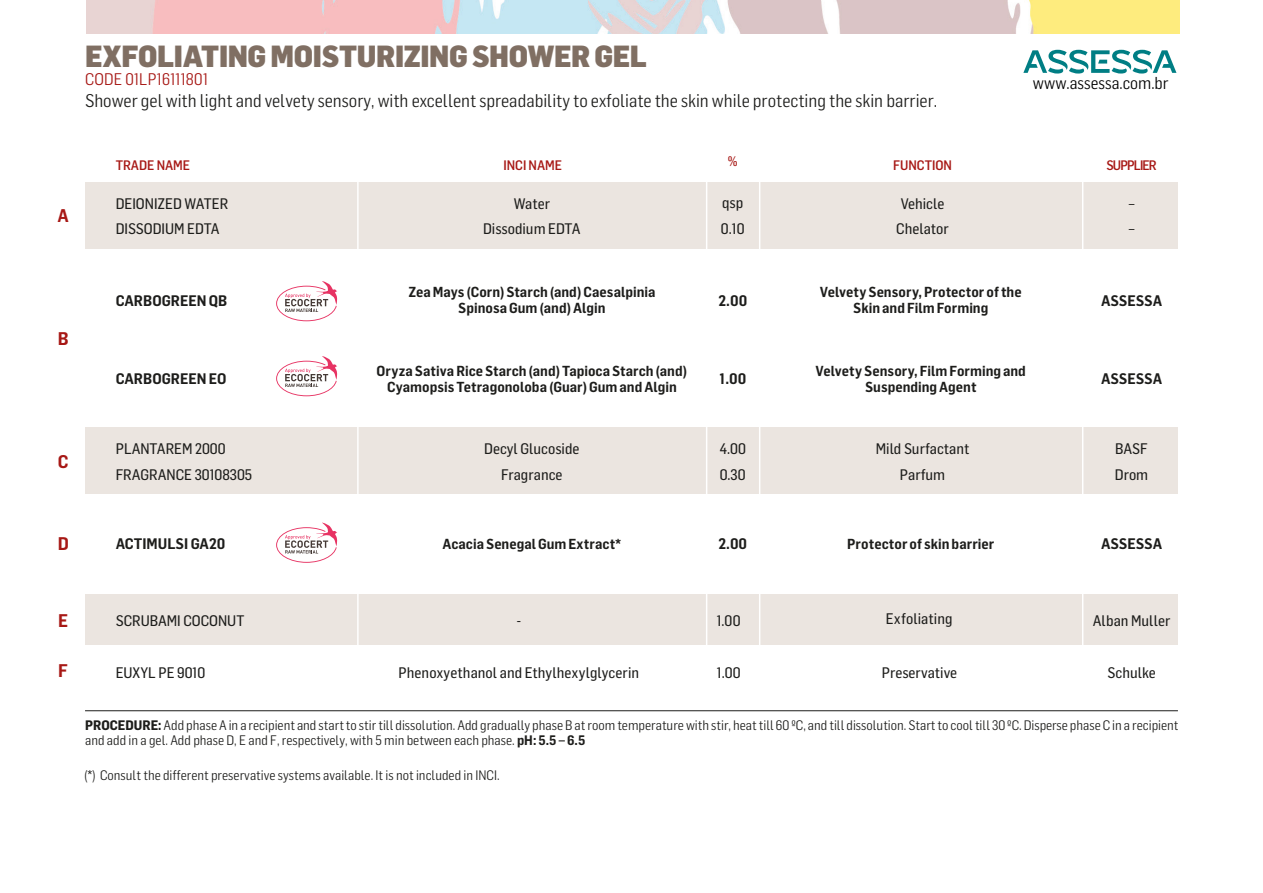
<style>
.page{position:relative;width:1263px;height:893px;background:#fff}
.page>*{position:absolute;margin:0;border:0;box-sizing:border-box;transform-origin:0 0}
.t1{font:900 30px "Flama Semicond";letter-spacing:-.015em;color:#806f63}
.t2{font:18px "Flama Semicond";color:#1d1d1b}
.t3{font:600 18px "Flama Semicond";color:#a71815}
.t4{font:16.95px "Flama Semicond";color:#000}
.t5{font:16.5px "Flama Semicond";letter-spacing:.01em;color:#a71815}
.t6{font:15px "Flama Semicond Basic";color:#1d1d1b}
.t7{font:600 15px "Flama Semicond";color:#1d1d1b}
.t8{font:600 14.25px/16.5px "Flama Semicond";color:#1d1d1b;text-align:center}
.t9{font:13.5px/15px "Flama Semicond";color:#1d1d1b}
.t10{font:500 13.5px "Flama Semicond";color:#a71815}
.t11{font:500 13.5px "Flama Semicond";letter-spacing:-.065em;color:#a71815}
.s1{font-weight:700}
.s2{font-weight:600}
</style>
<div class="page">
<div style="left:85px;top:182px;width:1093px;height:67px;background:#ebe5e0"></div>
<hr style="left:85px;top:710px;width:1093px;height:1px;background:#1d1d1b">
<img style="left:86px;top:0;width:1093px;height:33px">
<div style="left:85px;top:427px;width:1093px;height:67px;background:#ebe5e0"></div>
<div style="left:85px;top:594px;width:1093px;height:51px;background:#ebe5e0"></div>
<hr style="left:357px;top:179px;width:2px;height:525px;background:#fff">
<hr style="left:706px;top:176px;width:1px;height:528px;background:#fff">
<hr style="left:759px;top:176px;width:1px;height:528px;background:#fff">
<hr style="left:1082px;top:176px;width:1px;height:528px;background:#fff">
<svg style="left:276px;top:281px;width:61px;height:40px"></svg>
<svg style="left:276px;top:356px;width:61px;height:40px"></svg>
<svg style="left:276px;top:522px;width:61px;height:41px"></svg>
<svg style="left:1023px;top:50px;width:153px;height:24px"></svg>
<h1 class="t1" style="left:85px;top:38px;width:564px">EXFOLIATING MOISTURIZINGSHOWER GEL</h1>
<p class="t5" style="left:85px;top:70px;width:125px">CODE 01LP16111801</p>
<h2 class="t2" style="left:85px;top:90px;width:854px">Shower gel with light and velvety sensory, with excellent spreadability to exfoliate the skin while protecting the skin barrier.</h2>
<p class="t4" style="left:1033px;top:74px;width:137px">www.assessa.com.br</p>
<h2 class="t3" style="left:58px;top:206px;width:13px">A</h2>
<p class="t10" style="left:116px;top:157px;width:76px">TRADE NAME</p>
<p class="t10" style="left:503px;top:157px;width:60px">INCI NAME</p>
<p class="t10" style="left:728px;top:154px;width:11px">%</p>
<p class="t10" style="left:893px;top:157px;width:60px">FUNCTION</p>
<p class="t11" style="left:1106px;top:157px;width:52px">SUPPLIER</p>
<p class="t6" style="left:116px;top:195px;width:114px">DEIONIZED WATER</p>
<p class="t6" style="left:514px;top:195px;width:38px">Water</p>
<p class="t6" style="left:722px;top:194px;width:23px">qsp</p>
<p class="t6" style="left:901px;top:195px;width:45px">Vehicle</p>
<p class="t6" style="left:116px;top:220px;width:106px">DISSODIUM EDTA</p>
<p class="t6" style="left:483px;top:220px;width:99px">Dissodium EDTA</p>
<p class="t6" style="left:721px;top:220px;width:25px">0.10</p>
<p class="t6" style="left:896px;top:220px;width:54px">Chelator</p>
<p class="t6" style="left:1128px;top:220px;width:8px">–</p>
<p class="t6" style="left:1128px;top:195px;width:8px">–</p>
<h2 class="t3" style="left:58px;top:328px;width:12px">B</h2>
<h2 class="t3" style="left:58px;top:451px;width:12px">C</h2>
<p class="t7" style="left:116px;top:291px;width:113px">CARBOGREEN QB</p>
<p class="t8" style="left:408px;top:283px;width:249px">Zea Mays (Corn)Starch (and)Caesalpinia<br>Spinosa Gum (and)Algin</p>
<p class="t7" style="left:718px;top:291px;width:30px">2.00</p>
<p class="t8" style="left:820px;top:283px;width:203px">Velvety Sensory,Protector of the<br>Skin and Film Forming</p>
<p class="t7" style="left:1101px;top:291px;width:63px">ASSESSA</p>
<p class="t7" style="left:116px;top:370px;width:112px">CARBOGREEN EO</p>
<p class="t8" style="left:377px;top:362px;width:312px">OryzaSativa RiceStarch (and) Tapioca Starch (and)<br>Cyamopsis Tetragonoloba (Guar)Gum andAlgin</p>
<p class="t7" style="left:719px;top:370px;width:28px">1.00</p>
<p class="t8" style="left:816px;top:362px;width:212px">Velvety Sensory, Film Forming and<br>Suspending Agent</p>
<p class="t7" style="left:1101px;top:370px;width:63px">ASSESSA</p>
<p class="t6" style="left:116px;top:440px;width:111px">PLANTAREM 2000</p>
<p class="t6" style="left:484px;top:440px;width:97px">Decyl Glucoside</p>
<p class="t6" style="left:719px;top:439px;width:28px">4.00</p>
<p class="t6" style="left:876px;top:440px;width:95px">Mild Surfactant</p>
<p class="t6" style="left:116px;top:466px;width:138px">FRAGRANCE 30108305</p>
<p class="t6" style="left:501px;top:466px;width:63px">Fragrance</p>
<p class="t6" style="left:720px;top:466px;width:27px">0.30</p>
<p class="t6" style="left:900px;top:466px;width:47px">Parfum</p>
<p class="t6" style="left:1115px;top:466px;width:35px">Drom</p>
<p class="t6" style="left:1115px;top:440px;width:34px">BASF</p>
<h2 class="t3" style="left:58px;top:534px;width:13px">D</h2>
<p class="t7" style="left:116px;top:535px;width:111px">ACTIMULSI GA20</p>
<p class="t8" style="left:442px;top:535px;width:181px">AcaciaSenegal Gum Extract*</p>
<p class="t7" style="left:718px;top:535px;width:30px">2.00</p>
<p class="t8" style="left:847px;top:535px;width:149px">Protector of skin barrier</p>
<p class="t7" style="left:1101px;top:535px;width:63px">ASSESSA</p>
<h2 class="t3" style="left:58px;top:610px;width:12px">E</h2>
<p class="t6" style="left:116px;top:611px;width:130px">SCRUBAMI COCONUT</p>
<p class="t6" style="left:517px;top:612px;width:6px">-</p>
<p class="t6" style="left:717px;top:612px;width:25px">1.00</p>
<p class="t6" style="left:886px;top:609px;width:68px">Exfoliating</p>
<p class="t6" style="left:1093px;top:612px;width:79px">Alban Muller</p>
<h2 class="t3" style="left:58px;top:660px;width:11px">F</h2>
<p class="t6" style="left:116px;top:664px;width:91px">EUXYL PE 9010</p>
<p class="t6" style="left:399px;top:664px;width:242px">Phenoxyethanol and Ethylhexylglycerin</p>
<p class="t6" style="left:717px;top:664px;width:25px">1.00</p>
<p class="t6" style="left:882px;top:664px;width:77px">Preservative</p>
<p class="t6" style="left:1107px;top:664px;width:50px">Schulke</p>
<p class="t9" style="left:85px;top:718px;width:1095px"><span class="s1">PROCEDURE:</span> Add phase A in a recipient and startto stirtill dissolution. Add gradually phase B atroomtemperaturewith stir, heattill 60 ºC, and till dissolution. Startto cooltill 30 ºC. Disperse phase C in a recipient and add in a gel. Add phase D, E and F, respectively, with 5 min between each phase. <span class="s2">pH: 5.5 – 6.5</span></p>
<p class="t9" style="left:84px;top:768px;width:417px">(*) Consult the different preservative systems available. It is not included in INCI.</p>
</div>
